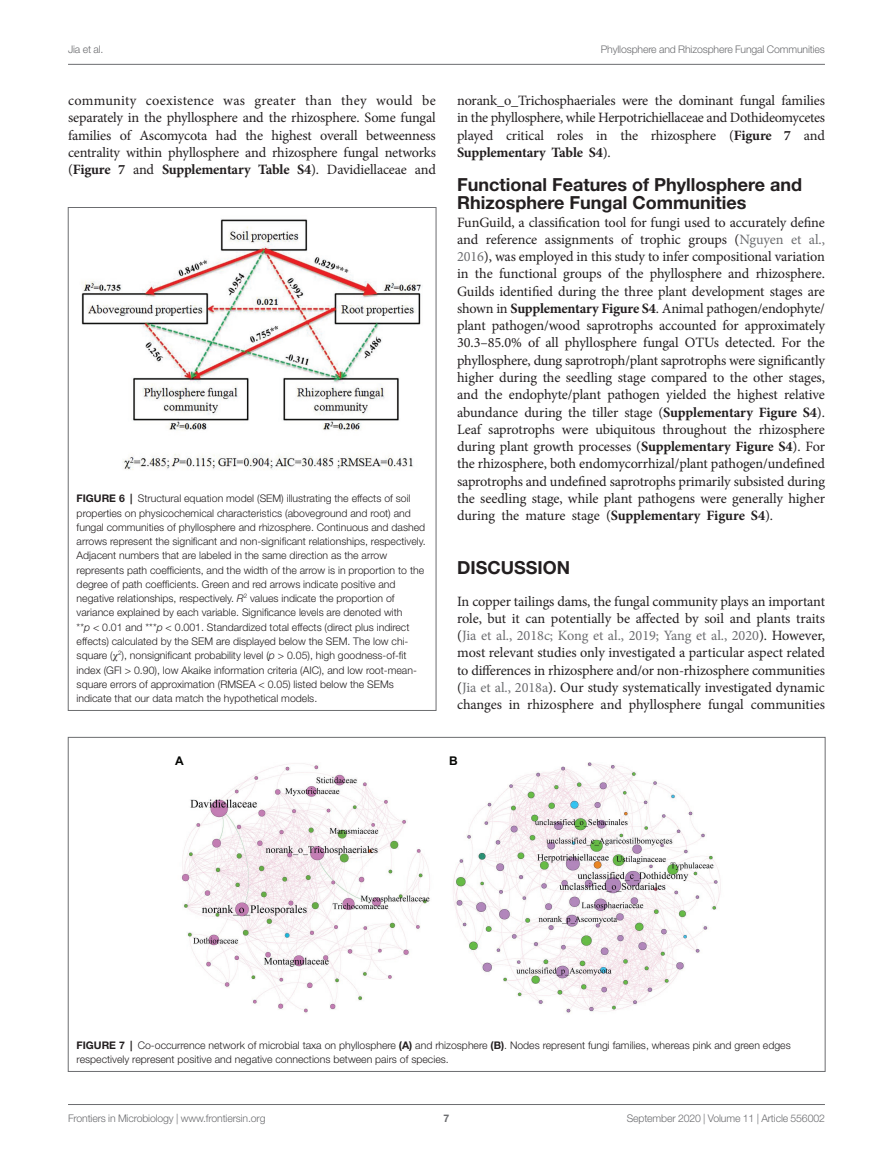
<style>
.page{position:relative;width:893px;height:1170px;background:#fff}
.page>*{position:absolute;margin:0;border:0;box-sizing:border-box;transform-origin:0 0}
.HEAD_2{font:700 18px/18.8px "Helvetica Neue LT Std";color:#231f20}
.HEAD_1{font:700 18px "Helvetica Neue LT Std";color:#231f20}
.TEXT_FLUSH{font:14.25px/17.2px "Minion Pro";letter-spacing:-.005em;color:#231f20;text-align:justify}
.TEXT{font:14.25px/17.2px "Minion Pro";letter-spacing:-.015em;color:#231f20;text-align:justify}
.t1{font:700 12px "Arial";color:#040503}
.FIG_LEG{font:300 10.5px/14.2px "Helvetica Neue LT Std";color:#231f20}
.t2{font:300 10.5px "Helvetica Neue LT Std";letter-spacing:-.015em;color:#6c6d70}
.t3{font:700 10.5px "Helvetica Neue LT Std";color:#6c6d70}
.s1{font-weight:700}
.s2{color:#6c6d70}
.s3{font-style:italic}
.s4{font-family:"STIX General";font-weight:400}
</style>
<div class="page">
<hr style="left:68px;top:64px;width:757px;height:1px;background:#6c6d70">
<hr style="left:68px;top:1104px;width:757px;height:1px;background:#6c6d70">
<img style="left:81px;top:219px;width:340px;height:251px">
<img style="left:181px;top:762px;width:540px;height:251px">
<p class="t2" style="left:68px;top:42px;width:37px">Jia et al.</p>
<p class="t2" style="left:601px;top:42px;width:226px">Phyllosphere and Rhizosphere Fungal Communities</p>
<p class="TEXT" style="left:68px;top:92px;width:369px">community coexistence was greater than they would be separately in the phyllosphere and the rhizosphere. Some fungal families of Ascomycota had the highest overall betweenness centrality within phyllosphere and rhizosphere fungal networks (<span class="s1">Figure 7</span> and <span class="s1">Supplementary Table S4</span>). Davidiellaceae and</p>
<p class="TEXT" style="left:457px;top:92px;width:369px">norank_o_Trichosphaeriales were the dominant fungal families in the phyllosphere, while Herpotrichiellaceae and Dothideomycetes played critical roles in the rhizosphere (<span class="s1">Figure 7</span> and <span class="s1">Supplementary Table S4</span>).</p>
<p class="HEAD_2" style="left:457px;top:174px;width:347px">Functional Features of Phyllosphere and<br>Rhizosphere Fungal Communities</p>
<p class="TEXT_FLUSH" style="left:457px;top:213px;width:369px">FunGuild, a classification tool for fungi used to accurately define and reference assignments of trophic groups (<span class="s2">Nguyen et al., 2016</span>), was employed in this study to infer compositional variation in the functional groups of the phyllosphere and rhizosphere.<br>Guilds identified during the three plant development stages are shown in <span class="s1">Supplementary Figure S4</span>. Animal pathogen/endophyte/ plant pathogen/wood saprotrophs accounted for approximately 30.3–85.0% of all phyllosphere fungal OTUs detected. For the phyllosphere, dung saprotroph/plant saprotrophs were significantly higher during the seedling stage compared to the other stages, and the endophyte/plant pathogen yielded the highest relative abundance during the tiller stage (<span class="s1">Supplementary Figure S4</span>).<br>Leaf saprotrophs were ubiquitous throughout the rhizosphere during plant growth processes (<span class="s1">Supplementary Figure S4</span>). For the rhizosphere, both endomycorrhizal/plant pathogen/undefined saprotrophs and undefined saprotrophs primarily subsisted during the seedling stage, while plant pathogens were generally higher during the mature stage (<span class="s1">Supplementary Figure S4</span>).</p>
<p class="HEAD_1" style="left:457px;top:556px;width:115px">DISCUSSION</p>
<p class="TEXT_FLUSH" style="left:457px;top:592px;width:369px">In copper tailings dams, the fungal community plays an important role, but it can potentially be affected by soil and plants traits (<span class="s2">Jia et al., 2018c; Kong et al., 2019; Yang et al., 2020</span>). However, most relevant studies only investigated a particular aspect related to differences in rhizosphere and/or non-rhizosphere communities (<span class="s2">Jia et al., 2018a</span>). Our study systematically investigated dynamic changes in rhizosphere and phyllosphere fungal communities</p>
<p class="FIG_LEG" style="left:77px;top:491px;width:350px"><span class="s1">FIGURE 6 |</span> Structural equation model (SEM) illustrating the effects of soil properties on physicochemical characteristics (aboveground and root) and fungal communities of phyllosphere and rhizosphere. Continuous and dashed arrows represent the significant and non-significant relationships, respectively.<br>Adjacent numbers that are labeled in the same direction as the arrow represents path coefficients, and the width of the arrow is in proportion to the degree of path coefficients. Green and red arrows indicate positive and negative relationships, respectively. <span class="s3">R</span><sup>2</sup> values indicate the proportion of variance explained by each variable. Significance levels are denoted with<br>**<span class="s3">p</span> &lt; 0.01 and ***<span class="s3">p</span> &lt; 0.001. Standardized total effects (direct plus indirect effects) calculated by the SEM are displayed below the SEM. The low chi&shy;square (<span class="s4">χ</span><sup>2</sup>), nonsignificant probability level (<span class="s3">p</span> &gt; 0.05), high goodness-of-fit index (GFI &gt; 0.90), low Akaike information criteria (AIC), and low root-mean&shy;square errors of approximation (RMSEA &lt; 0.05) listed below the SEMs indicate that our data match the hypothetical models.</p>
<p class="t1" style="left:175px;top:752px;width:10px">A</p>
<p class="t1" style="left:449px;top:752px;width:10px">B</p>
<p class="FIG_LEG" style="left:77px;top:1037px;width:716px"><span class="s1">FIGURE 7 |</span> Co-occurrence network of microbial taxa on phyllosphere <span class="s1">(A)</span> and rhizosphere <span class="s1">(B)</span>. Nodes represent fungi families, whereas pink and green edges respectively represent positive and negative connections between pairs of species.</p>
<p class="t2" style="left:68px;top:1111px;width:199px">Frontiers in Microbiology | www.frontiersin.org</p>
<p class="t3" style="left:444px;top:1111px;width:7px">7</p>
<p class="t2" style="left:627px;top:1111px;width:200px">September 2020 | Volume 11 | Article 556002</p>
</div>
